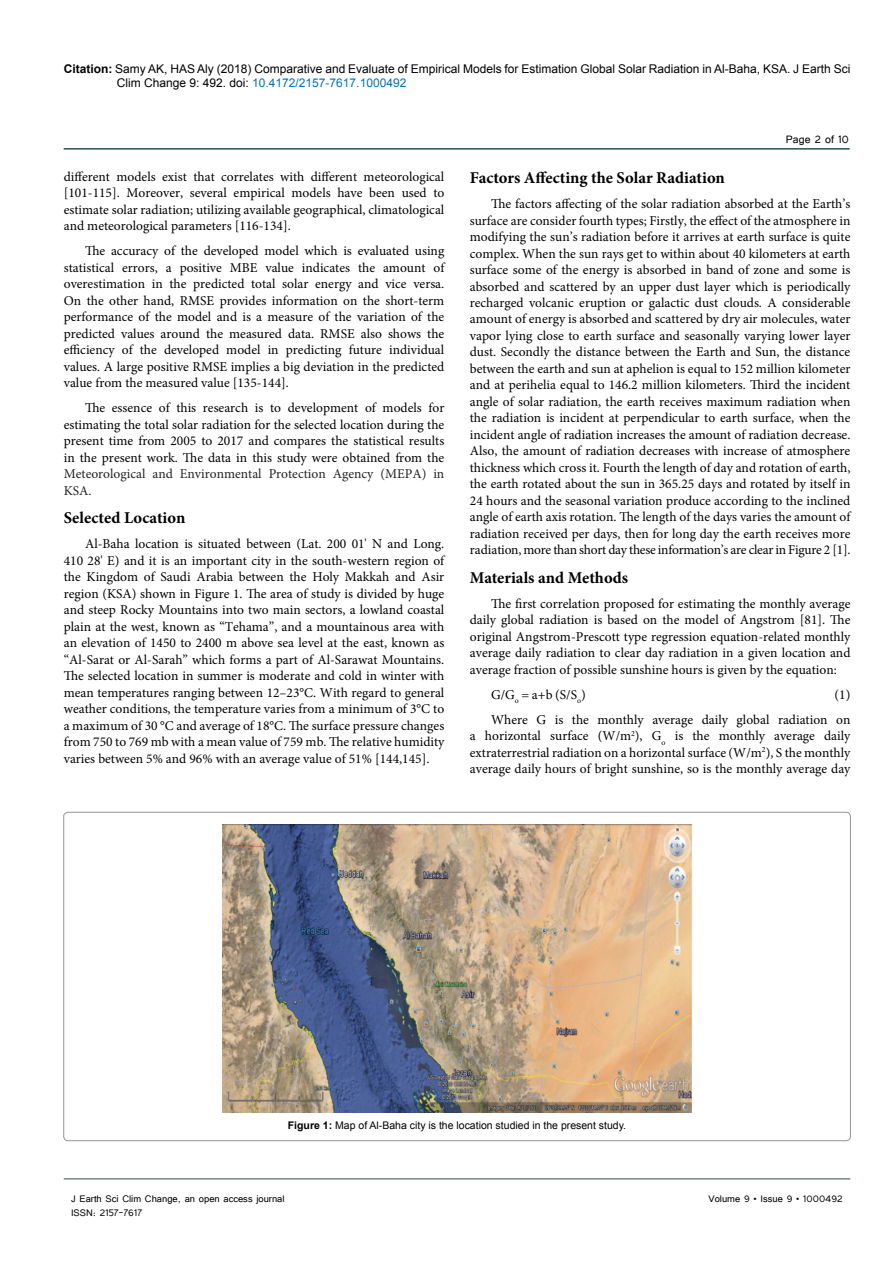
<style>
.page{position:relative;width:893px;height:1263px;background:#fff}
.page>*{position:absolute;margin:0;border:0;box-sizing:border-box;transform-origin:0 0}
.t1{font:700 16.5px "Minion Pro";color:#000}
.t2{font:13.5px/16.5px "Minion Pro";color:#000;text-align:justify}
.t3{font:13.5px/16.5px "Minion Pro";color:#222}
.t4{font:13.5px "Tunga";color:#000}
.t5{font:12px/14.4px "Arial";color:#000}
.t6{font:12px "Tunga";color:#000}
.t7{font:10.5px "Arial";color:#000}
.s1{font-weight:700}
.s2{color:#0072bc}
</style>
<div class="page">
<hr style="left:64px;top:148px;width:786px;height:2px;background:#265150">
<hr style="left:64px;top:1179px;width:786px;height:1px;background:#265150">
<img style="left:222px;top:824px;width:470px;height:288px">
<p class="t5" style="left:117px;top:61px;width:735px;text-indent:-53px"><span class="s1">Citation:</span> Samy AK, HAS Aly (2018) Comparative and Evaluate of Empirical Models for Estimation Global Solar Radiation in Al-Baha, KSA. J Earth Sci<br>Clim Change 9: 492. doi: <span class="s2">10.4172/2157-7617.1000492</span></p>
<p class="t2" style="left:64px;top:168px;width:382px">different models exist that correlates with different meteorological [101-115]. Moreover, several empirical models have been used to estimate solar radiation; utilizing available geographical, climatological and meteorological parameters [116-134].</p>
<p class="t2" style="left:64px;top:243px;width:382px;text-indent:21px">The accuracy of the developed model which is evaluated using statistical errors, a positive MBE value indicates the amount of overestimation in the predicted total solar energy and vice versa.<br>On the other hand, RMSE provides information on the short-term performance of the model and is a measure of the variation of the predicted values around the measured data. RMSE also shows the efficiency of the developed model in predicting future individual values. A large positive RMSE implies a big deviation in the predicted value from the measured value [135-144].</p>
<p class="t2" style="left:64px;top:400px;width:382px;text-indent:21px">The essence of this research is to development of models for estimating the total solar radiation for the selected location during the present time from 2005 to 2017 and compares the statistical results in the present work. The data in this study were obtained from the</p>
<p class="t3" style="left:64px;top:466px;width:382px">Meteorological and Environmental Protection Agency (MEPA) in<br>KSA.</p>
<p class="t1" style="left:64px;top:506px;width:123px">Selected Location</p>
<p class="t2" style="left:64px;top:536px;width:382px;text-indent:21px">Al-Baha location is situated between (Lat. 200 01' N and Long.<br>410 28' E) and it is an important city in the south-western region of the Kingdom of Saudi Arabia between the Holy Makkah and Asir region (KSA) shown in Figure 1. The area of study is divided by huge and steep Rocky Mountains into two main sectors, a lowland coastal plain at the west, known as “Tehama”, and a mountainous area with an elevation of 1450 to 2400 m above sea level at the east, known as “Al-Sarat or Al-Sarah” which forms a part of Al-Sarawat Mountains.<br>The selected location in summer is moderate and cold in winter with mean temperatures ranging between 12–23°C. With regard to general weather conditions, the temperature varies from a minimum of 3°C to a maximum of 30 °C and average of 18°C. The surface pressure changes from 750 to 769 mb with a mean value of 759 mb. The relative humidity varies between 5% and 96% with an average value of 51% [144,145].</p>
<p class="t4" style="left:786px;top:131px;width:65px">Page 2 of 10</p>
<p class="t1" style="left:470px;top:166px;width:256px">Factors Affecting the Solar Radiation</p>
<p class="t2" style="left:470px;top:195px;width:382px;text-indent:21px">The factors affecting of the solar radiation absorbed at the Earth’s surface are consider fourth types; Firstly, the effect of the atmosphere in modifying the sun’s radiation before it arrives at earth surface is quite complex. When the sun rays get to within about 40 kilometers at earth surface some of the energy is absorbed in band of zone and some is absorbed and scattered by an upper dust layer which is periodically recharged volcanic eruption or galactic dust clouds. A considerable amount of energy is absorbed and scattered by dry air molecules, water vapor lying close to earth surface and seasonally varying lower layer dust. Secondly the distance between the Earth and Sun, the distance between the earth and sun at aphelion is equal to 152 million kilometer and at perihelia equal to 146.2 million kilometers. Third the incident angle of solar radiation, the earth receives maximum radiation when the radiation is incident at perpendicular to earth surface, when the incident angle of radiation increases the amount of radiation decrease.<br>Also, the amount of radiation decreases with increase of atmosphere thickness which cross it. Fourth the length of day and rotation of earth, the earth rotated about the sun in 365.25 days and rotated by itself in 24 hours and the seasonal variation produce according to the inclined angle of earth axis rotation. The length of the days varies the amount of radiation received per days, then for long day the earth receives more radiation, more than short day these information’s are clear in Figure 2 [1].</p>
<p class="t1" style="left:470px;top:566px;width:160px">Materials and Methods</p>
<p class="t2" style="left:470px;top:595px;width:382px;text-indent:21px">The first correlation proposed for estimating the monthly average daily global radiation is based on the model of Angstrom [81]. The original Angstrom-Prescott type regression equation-related monthly average daily radiation to clear day radiation in a given location and average fraction of possible sunshine hours is given by the equation:</p>
<p class="t2" style="left:491px;top:686px;width:96px">G/G<sub>o</sub> = a+b (S/S<sub>o</sub>)</p>
<p class="t2" style="left:491px;top:682px;width:361px;line-height:25px;text-align:right">(1)<br>Where G is the monthly average daily global radiation on</p>
<p class="t2" style="left:470px;top:728px;width:382px">a horizontal surface (W/m<sup>2</sup>), G<sub>o</sub> is the monthly average daily extraterrestrial radiation on a horizontal surface (W/m<sup>2</sup>), S the monthly average daily hours of bright sunshine, so is the monthly average day</p>
<p class="t7" style="left:288px;top:1118px;width:340px"><span class="s1">Figure 1:</span> Map of Al-Baha city is the location studied in the present study.</p>
<p class="t6" style="left:71px;top:1190px;width:215px">J Earth Sci Clim Change, an open access journal</p>
<p class="t6" style="left:708px;top:1190px;width:136px">Volume 9 • Issue 9 • 1000492</p>
<p class="t6" style="left:71px;top:1205px;width:73px">ISSN: 2157-7617</p>
</div>
